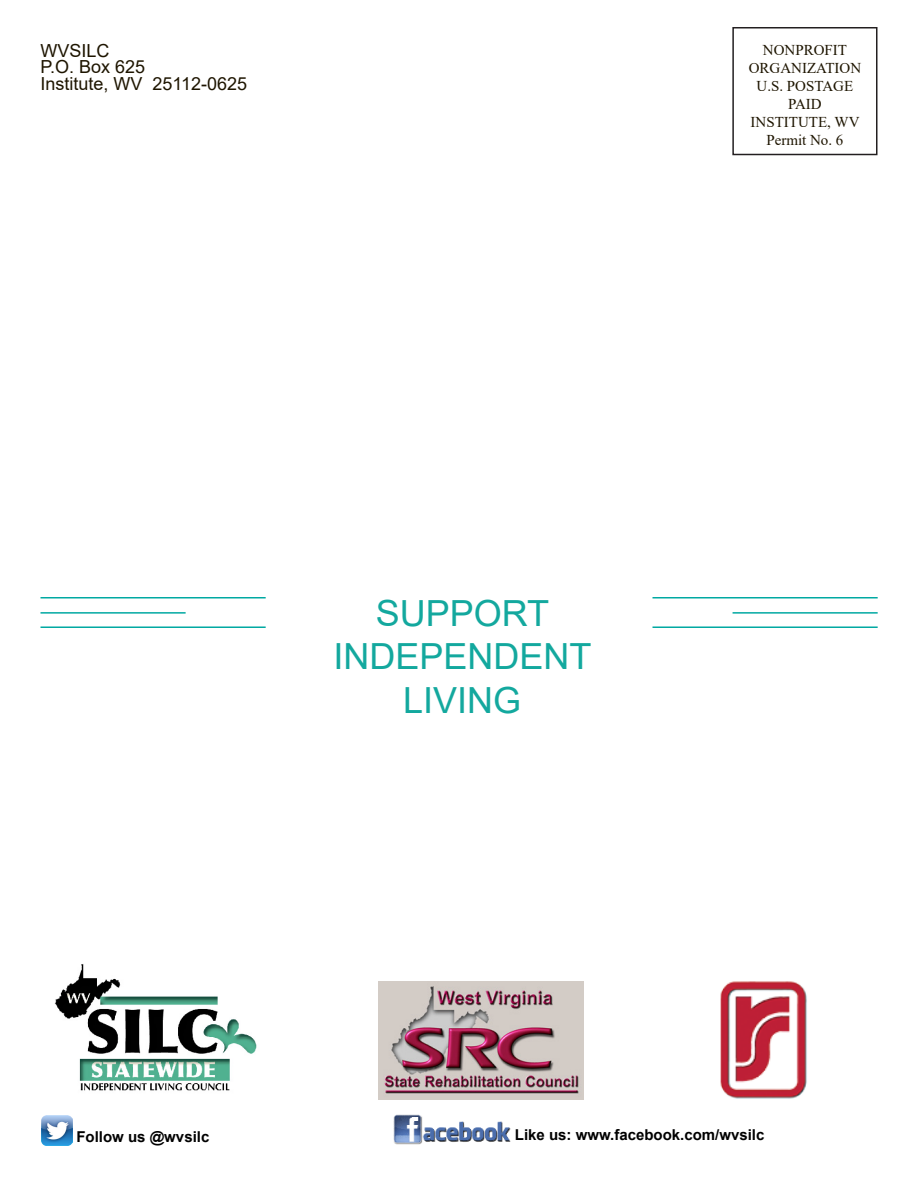
<style>
.page{position:relative;width:918px;height:1188px;background:#fff}
.page>*{position:absolute;margin:0;border:0;box-sizing:border-box;transform-origin:0 0}
.t1{font:36px/43.2px "Arial";color:#13a89e;text-align:center}
.BLUE_COPY{font:18px "Arial";color:#1e1500}
.t2{font:15px "Times New Roman";color:#1e1500}
.t3{font:700 15px "Arial";color:#000}
</style>
<div class="page">
<div style="left:732px;top:27px;width:146px;height:128px;border:2px solid #231f20"></div>
<hr style="left:40px;top:597px;width:226px;height:1px;background:#00a9a2">
<hr style="left:40px;top:612px;width:146px;height:2px;background:#00a9a2">
<hr style="left:40px;top:626px;width:226px;height:2px;background:#00a9a2">
<hr style="left:652px;top:597px;width:226px;height:1px;background:#00a9a2">
<hr style="left:733px;top:612px;width:145px;height:2px;background:#00a9a2">
<hr style="left:652px;top:626px;width:226px;height:2px;background:#00a9a2">
<img style="left:393px;top:1114px;width:118px;height:31px">
<img style="left:42px;top:1115px;width:30px;height:30px">
<img style="left:54px;top:964px;width:203px;height:127px">
<img style="left:720px;top:981px;width:87px;height:118px">
<img style="left:378px;top:981px;width:206px;height:119px">
<p class="BLUE_COPY" style="left:40px;top:38px;width:71px">WVSILC</p>
<p class="BLUE_COPY" style="left:40px;top:54px;width:106px">P.O. Box 625</p>
<p class="BLUE_COPY" style="left:40px;top:71px;width:208px">Institute, WV 25112-0625</p>
<p class="t2" style="left:763px;top:40px;width:86px">NONPROFIT</p>
<p class="t2" style="left:749px;top:58px;width:114px">ORGANIZATION</p>
<p class="t2" style="left:757px;top:76px;width:98px">U.S. POSTAGE</p>
<p class="t2" style="left:788px;top:94px;width:35px">PAID</p>
<p class="t2" style="left:751px;top:112px;width:110px">INSTITUTE, WV</p>
<p class="t2" style="left:766px;top:130px;width:79px">Permit No. 6</p>
<p class="t1" style="left:334px;top:592px;width:260px">SUPPORT<br>INDEPENDENT<br>LIVING</p>
<p class="t3" style="left:76px;top:1126px;width:135px">Follow us @wvsilc</p>
<p class="t3" style="left:515px;top:1124px;width:251px">Like us: www.facebook.com/wvsilc</p>
</div>
